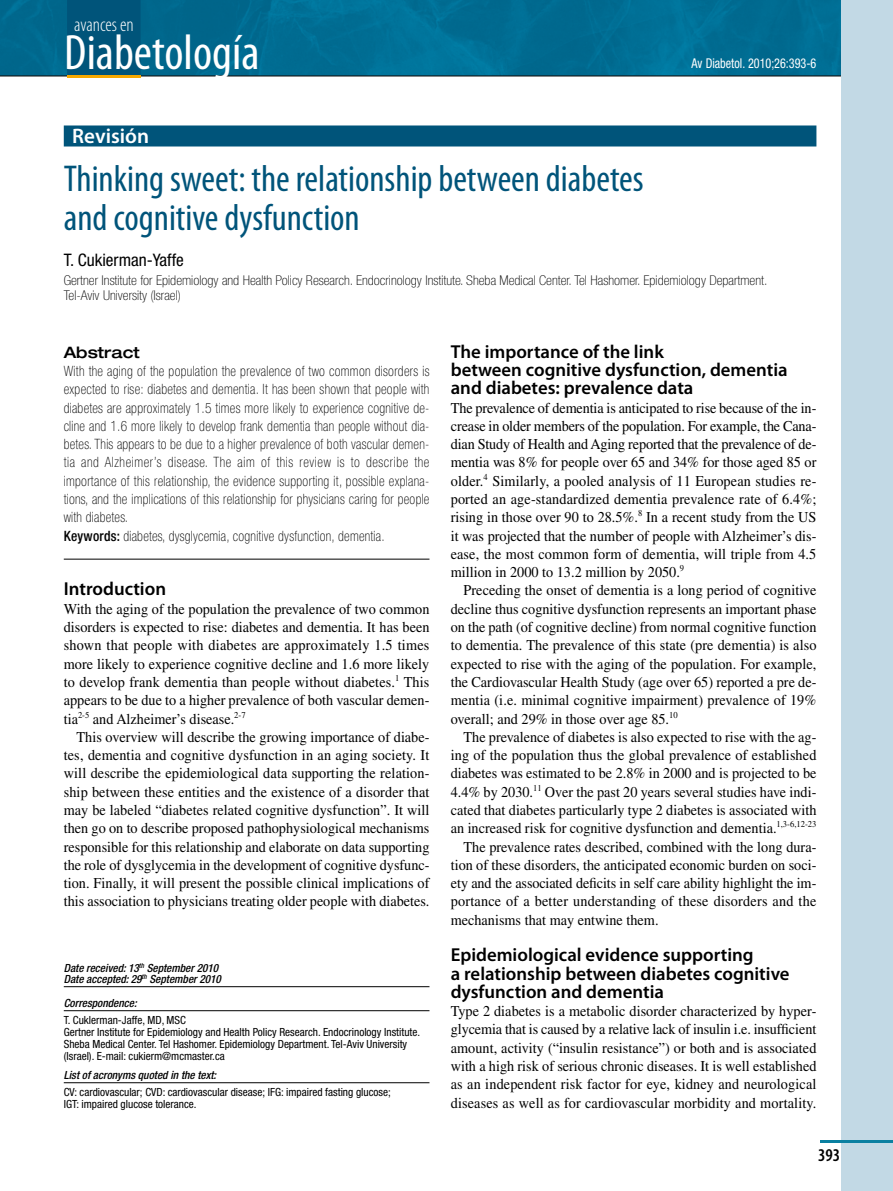
<style>
.page{position:relative;width:893px;height:1191px;background:#fff}
.page>*{position:absolute;margin:0;border:0;box-sizing:border-box;transform-origin:0 0}
.t1{font:condensed 49.95px "Myriad Pro";color:#fff}
.t2{font:condensed 37.5px/39px "Myriad Pro";color:#00547a}
.t3{font:600 21px "Myriad Pro";color:#fff}
.t4{font:300 condensed 19.5px "Myriad Pro";color:#fff}
.t5{font:600 18.75px/18.3px "Myriad Pro";color:#000}
.t6{font:600 condensed 18px "Myriad Pro";color:#000}
.t7{font:condensed 17.25px "Helvetica Neue LT Std";color:#000}
.t8{font:500 expanded 15.75px "Helvetica Neue LT Std";color:#000}
.t9{font:15px/18.3px "Times LT Std";color:#000;text-align:justify;scale:.95 1}
.t10{font:100 condensed 14.25px/18.3px "Helvetica Neue LT Std";letter-spacing:.02em;color:#000;scale:.95 1}
.t11{font:100 condensed 13.5px/15px "Helvetica Neue LT Std";color:#000;scale:1.05 1}
.t12{font:condensed 13.5px "Helvetica Neue LT Std";color:#fff;scale:.9 1}
.t13{font:condensed 11.25px/12px "Helvetica Neue LT Std";color:#000}
.t14{font:italic 500 condensed 11.25px/11.2px "Helvetica Neue LT Std";color:#000}
.s1{font-weight:500}
</style>
<div class="page">
<img style="left:0;top:0;width:842px;height:76px">
<hr style="left:0;top:76px;width:893px;height:1px;background:#000">
<div style="left:67px;top:0;width:74px;height:76px;background:#00547a"></div>
<hr style="left:67px;top:76px;width:74px;height:2px;background:#f6a800">
<div style="left:842px;top:0;width:51px;height:1190px;background:#c2d9e5"></div>
<hr style="left:821px;top:1140px;width:72px;height:2px;background:#0a80a1">
<hr style="left:64px;top:559px;width:365px;height:1px;background:#000">
<div style="left:64px;top:125px;width:752px;height:21px;background:#00547a"></div>
<hr style="left:64px;top:986px;width:365px;height:1px;background:#000">
<hr style="left:64px;top:1010px;width:365px;height:1px;background:#000">
<hr style="left:64px;top:1082px;width:365px;height:1px;background:#000">
<h3 class="t4" style="left:74px;top:17px;width:61px">avances en</h3>
<h1 class="t1" style="left:64px;top:33px;width:197px">Diabetología</h1>
<p class="t12" style="left:691px;top:59px;width:140px">Av Diabetol. 2010;26:393-6</p>
<h3 class="t3" style="left:72px;top:128px;width:78px">Revisión</h3>
<h2 class="t2" style="left:64px;top:163px;width:581px">Thinking sweet: the relationship between diabetes and cognitive dysfunction</h2>
<p class="t7" style="left:64px;top:253px;width:122px">T. Cukierman-Yaffe</p>
<p class="t11" style="left:64px;top:274px;width:672px">Gertner Institute for Epidemiology and Health Policy Research. Endocrinology Institute. Sheba Medical Center. Tel Hashomer. Epidemiology Department.<br>Tel-Aviv University (Israel)</p>
<p class="t8" style="left:64px;top:346px;width:78px">Abstract</p>
<p class="t10" style="left:64px;top:363px;width:386px">With the aging of the population the prevalence of two common disorders is expected to rise: diabetes and dementia. It has been shown that people with diabetes are approximately 1.5 times more likely to experience cognitive de&shy;cline and 1.6 more likely to develop frank dementia than people without dia&shy;betes. This appears to be due to a higher prevalence of both vascular demen&shy;tia and Alzheimer’s disease. The aim of this review is to describe the importance of this relationship, the evidence supporting it, possible explana&shy;tions, and the implications of this relationship for physicians caring for people with diabetes.<br><span class="s1">Keywords:</span> diabetes, dysglycemia, cognitive dysfunction, dementia.</p>
<p class="t5" style="left:64px;top:582px;width:104px">Introduction</p>
<p class="t9" style="left:64px;top:601px;width:386px">With the aging of the population the prevalence of two common disorders is expected to rise: diabetes and dementia. It has been shown that people with diabetes are approximately 1.5 times more likely to experience cognitive decline and 1.6 more likely to develop frank dementia than people without diabetes.<sup>1</sup> This appears to be due to a higher prevalence of both vascular demen&shy;tia<sup>2-5</sup> and Alzheimer’s disease.<sup>2-7</sup></p>
<p class="t9" style="left:64px;top:729px;width:386px;text-indent:13px">This overview will describe the growing importance of diabe&shy;tes, dementia and cognitive dysfunction in an aging society. It will describe the epidemiological data supporting the relation&shy;ship between these entities and the existence of a disorder that may be labeled “diabetes related cognitive dysfunction”. It will then go on to describe proposed pathophysiological mechanisms responsible for this relationship and elaborate on data supporting the role of dysglycemia in the development of cognitive dysfunc&shy;tion. Finally, it will present the possible clinical implications of this association to physicians treating older people with diabetes.</p>
<p class="t14" style="left:64px;top:963px;width:159px">Date received: 13<sup>th</sup> September 2010<br>Date accepted: 29<sup>th</sup> September 2010</p>
<p class="t14" style="left:64px;top:999px;width:75px">Correspondence:</p>
<p class="t13" style="left:64px;top:1015px;width:358px">T. Cuklerman-Jaffe, MD, MSC<br>Gertner Institute for Epidemiology and Health Policy Research. Endocrinology Institute.<br>Sheba Medical Center. Tel Hashomer. Epidemiology Department. Tel-Aviv University (Israel). E-mail: cukierm@mcmaster.ca</p>
<p class="t14" style="left:64px;top:1071px;width:154px">List of acronyms quoted in the text:</p>
<p class="t13" style="left:64px;top:1087px;width:329px">CV: cardiovascular; CVD: cardiovascular disease; IFG: impaired fasting glucose;<br>IGT: impaired glucose tolerance.</p>
<p class="t5" style="left:451px;top:344px;width:339px">The importance of the link<br>between cognitive dysfunction, dementia and diabetes: prevalence data</p>
<p class="t9" style="left:451px;top:400px;width:386px">The prevalence of dementia is anticipated to rise because of the in&shy;crease in older members of the population. For example, the Cana&shy;dian Study of Health and Aging reported that the prevalence of de&shy;mentia was 8% for people over 65 and 34% for those aged 85 or older.<sup>4</sup> Similarly, a pooled analysis of 11 European studies re&shy;ported an age-standardized dementia prevalence rate of 6.4%; rising in those over 90 to 28.5%.<sup>8</sup> In a recent study from the US it was projected that the number of people with Alzheimer’s dis&shy;ease, the most common form of dementia, will triple from 4.5 million in 2000 to 13.2 million by 2050.<sup>9</sup></p>
<p class="t9" style="left:451px;top:583px;width:386px;text-indent:13px">Preceding the onset of dementia is a long period of cognitive decline thus cognitive dysfunction represents an important phase on the path (of cognitive decline) from normal cognitive function to dementia. The prevalence of this state (pre dementia) is also expected to rise with the aging of the population. For example, the Cardiovascular Health Study (age over 65) reported a pre de&shy;mentia (i.e. minimal cognitive impairment) prevalence of 19% overall; and 29% in those over age 85.<sup>10</sup></p>
<p class="t9" style="left:463px;top:729px;width:373px">The prevalence of diabetes is also expected to rise with the ag-</p>
<p class="t9" style="left:451px;top:747px;width:386px">ing of the population thus the global prevalence of established</p>
<p class="t9" style="left:451px;top:765px;width:386px">diabetes was estimated to be 2.8% in 2000 and is projected to be</p>
<p class="t9" style="left:451px;top:784px;width:386px">4.4% by 2030.<sup>11</sup> Over the past 20 years several studies have indi-</p>
<p class="t9" style="left:451px;top:802px;width:386px">cated that diabetes particularly type 2 diabetes is associated with</p>
<p class="t9" style="left:451px;top:820px;width:386px">an increased risk for cognitive dysfunction and dementia.<sup>1,3-6,12-23</sup></p>
<p class="t9" style="left:463px;top:839px;width:373px">The prevalence rates described, combined with the long dura-</p>
<p class="t9" style="left:451px;top:857px;width:386px">tion of these disorders, the anticipated economic burden on soci-</p>
<p class="t9" style="left:451px;top:875px;width:386px">ety and the associated deficits in self care ability highlight the im-</p>
<p class="t9" style="left:451px;top:893px;width:386px">portance of a better understanding of these disorders and the</p>
<p class="t9" style="left:451px;top:912px;width:220px">mechanisms that may entwine them.</p>
<p class="t5" style="left:451px;top:947px;width:340px">Epidemiological evidence supporting<br>a relationship between diabetes cognitive dysfunction and dementia</p>
<p class="t9" style="left:451px;top:1003px;width:386px">Type 2 diabetes is a metabolic disorder characterized by hyper&shy;glycemia that is caused by a relative lack of insulin i.e. insufficient amount, activity (“insulin resistance”) or both and is associated with a high risk of serious chronic diseases. It is well established as an independent risk factor for eye, kidney and neurological diseases as well as for cardiovascular morbidity and mortality.</p>
<p class="t6" style="left:818px;top:1148px;width:24px">393</p>
</div>
